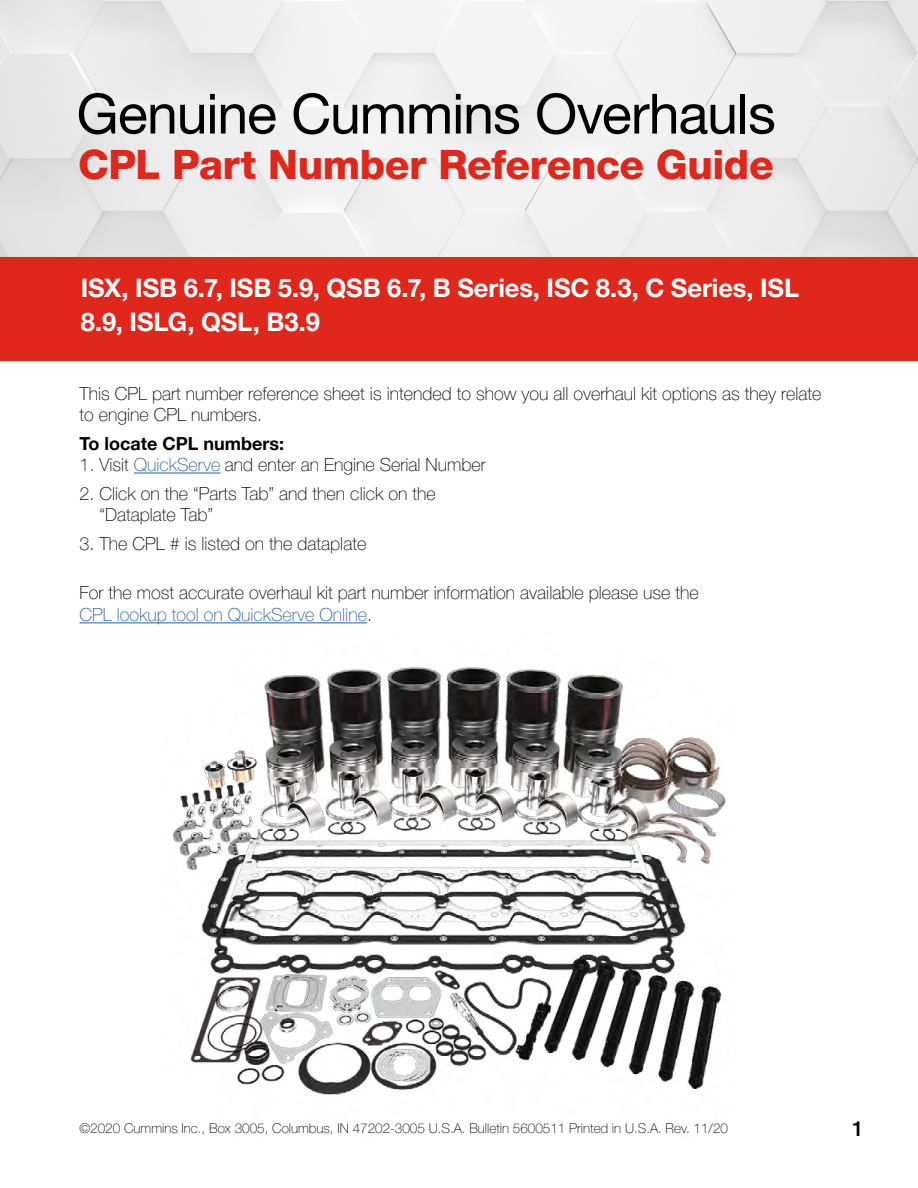
<style>
.page{position:relative;width:918px;height:1188px;background:#fff}
.page>*{position:absolute;margin:0;border:0;box-sizing:border-box;transform-origin:0 0}
.t1{font:55.5px "Helvetica Neue LT Pro";letter-spacing:-.02em;color:#000}
.t2{font:800 40.5px "Helvetica Neue LT Pro";letter-spacing:-.015em;color:#df271c}
.t3{font:700 25.5px/34.5px "Helvetica Neue LT Pro";color:#fff}
.t4{font:500 21px "Helvetica Neue LT Pro";color:#000}
.t5{font:100 18px/21.6px "Helvetica Neue LT Pro";color:#000}
.t6{font:700 18px "Helvetica Neue LT Pro";color:#000}
.t7{font:100 13.5px "Helvetica Neue LT Pro";color:#000}
.s1{color:#215e9e}
</style>
<div class="page">
<div style="left:0;top:0;width:918px;height:361px;background:#df271c"></div>
<img style="left:0;top:0;width:918px;height:256px">
<hr style="left:134px;top:473px;width:87px;height:1px;background:#215e9e">
<hr style="left:80px;top:622px;width:287px;height:1px;background:#215e9e">
<img style="left:173px;top:667px;width:553px;height:428px">
<h1 class="t1" style="left:76px;top:80px;width:701px">Genuine Cummins Overhauls</h1>
<h2 class="t2" style="left:78px;top:141px;width:697px">CPL Part Number Reference Guide</h2>
<h3 class="t3" style="left:81px;top:270px;width:720px">ISX, ISB 6.7, ISB 5.9, QSB 6.7, B Series, ISC 8.3, C Series, ISL<br>8.9, ISLG, QSL, B3.9</h3>
<p class="t5" style="left:80px;top:382px;width:744px">This CPL part number reference sheet is intended to show you all overhaul kit options as they relate to engine CPL numbers.</p>
<p class="t6" style="left:80px;top:432px;width:206px">To locate CPL numbers:</p>
<p class="t5" style="left:80px;top:454px;width:408px">1. Visit <span class="s1">QuickServe</span> and enter an Engine Serial Number</p>
<p class="t5" style="left:100px;top:482px;width:338px;text-indent:-20px">2. Click on the “Parts Tab” and then click on the “Dataplate Tab”</p>
<p class="t5" style="left:80px;top:532px;width:288px">3. The CPL # is listed on the dataplate</p>
<p class="t5" style="left:80px;top:582px;width:621px">For the most accurate overhaul kit part number information available please use the<br><span class="s1">CPL lookup tool on QuickServe Online</span>.</p>
<p class="t7" style="left:80px;top:1120px;width:650px">©2020 Cummins Inc., Box 3005, Columbus, IN 47202-3005 U.S.A. Bulletin 5600511 Printed in U.S.A. Rev. 11/20</p>
<p class="t4" style="left:852px;top:1116px;width:13px">1</p>
</div>
